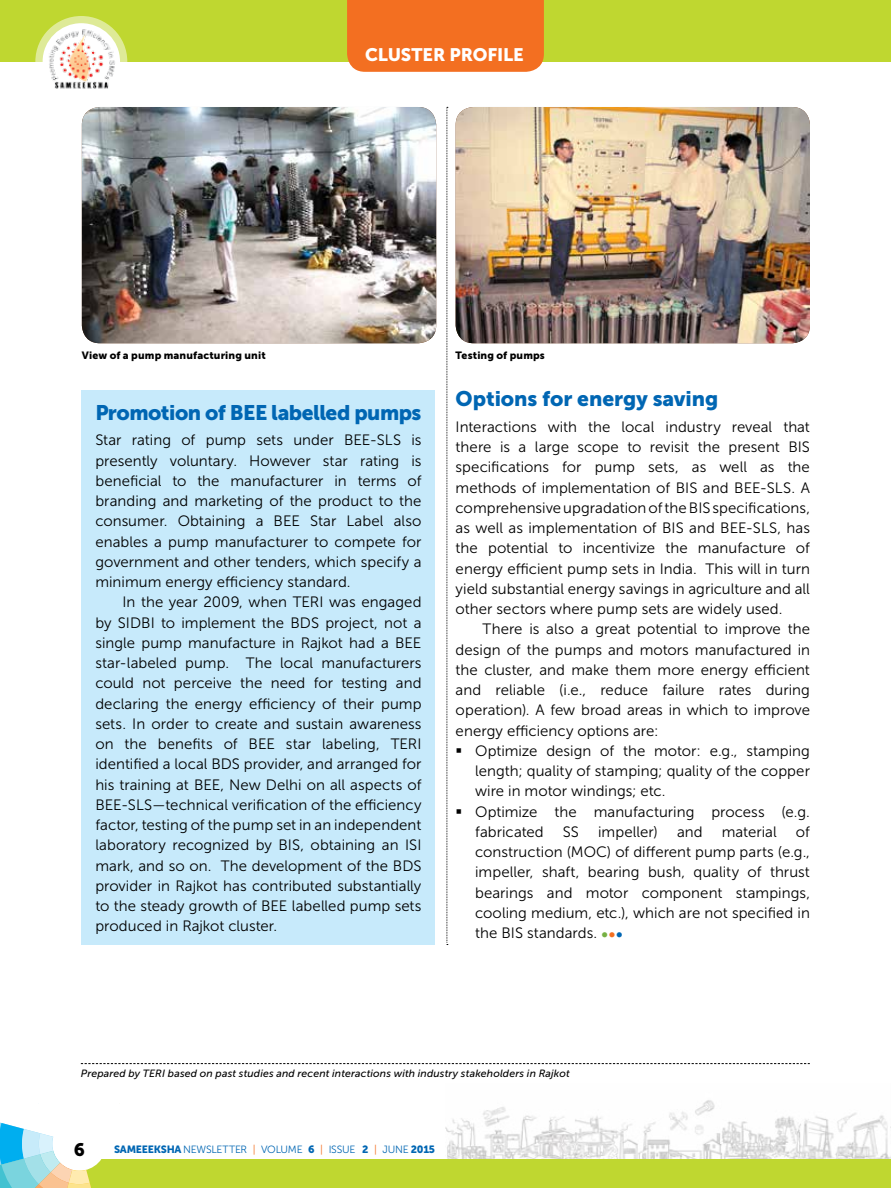
<style>
.page{position:relative;width:891px;height:1188px;background:#fff}
.page>*{position:absolute;margin:0;border:0;box-sizing:border-box;transform-origin:0 0}
.t1{font:21px "Museo Sans 900";letter-spacing:-.02em;color:#0066b3}
.t2{font:18px "Museo Sans 900";letter-spacing:-.01em;color:#fff}
.t3{font:18px "Museo Sans 900";color:#000}
.t4{font:15px/20.2px "Museo Sans 300";letter-spacing:.005em;color:#000;text-align:justify}
.t5{font:italic 10.5px "Museo Sans 500";letter-spacing:.015em;color:#000}
.t6{font:10.5px "Museo Sans 300";letter-spacing:-.02em;color:#0066b3}
.t7{font:10.5px "Museo Sans 900";letter-spacing:.015em;color:#000}
.s1{font-size:18px;color:#76b043}
.s2{font-size:18px;color:#f36f21}
.s3{font-size:18px;color:#0066b3}
.s4{font-family:"Museo Sans 900"}
.s5{color:#f36f21}
</style>
<div class="page">
<img style="left:445px;top:1100px;width:446px;height:59px">
<div style="left:0;top:0;width:891px;height:62px;background:#bfd730"></div>
<div style="left:0;top:1159px;width:891px;height:29px;background:#bfd730"></div>
<svg style="left:0;top:1122px;width:102px;height:66px"></svg>
<svg style="left:35px;top:16px;width:92px;height:91px"></svg>
<div style="left:43px;top:23px;width:77px;height:77px;background:#fff;border-radius:50%"></div>
<img style="left:45px;top:26px;width:74px;height:66px">
<svg style="left:447px;top:107px;width:1px;height:838px"></svg>
<div style="left:347px;top:0;width:197px;height:72px;background:#f36f21"></div>
<svg style="left:81px;top:1063px;width:729px;height:1px"></svg>
<div style="left:82px;top:390px;width:353px;height:555px;background:#c7eafb"></div>
<img style="left:82px;top:107px;width:354px;height:236px">
<img style="left:456px;top:107px;width:354px;height:236px">
<p class="t2" style="left:365px;top:44px;width:160px">CLUSTER PROFILE</p>
<p class="t7" style="left:82px;top:350px;width:185px">View of a pump manufacturing unit</p>
<p class="t7" style="left:456px;top:350px;width:91px">Testing of pumps</p>
<h1 class="t1" style="left:95px;top:400px;width:328px">Promotion of BEE labelled pumps</h1>
<p class="t4" style="left:95px;top:430px;width:328px">Star rating of pump sets under BEE-SLS is presently voluntary. However star rating is beneficial to the manufacturer in terms of branding and marketing of the product to the consumer. Obtaining a BEE Star Label also enables a pump manufacturer to compete for government and other tenders, which specify a minimum energy efficiency standard.</p>
<p class="t4" style="left:95px;top:592px;width:328px;text-indent:27px">In the year 2009, when TERI was engaged by SIDBI to implement the BDS project, not a single pump manufacture in Rajkot had a BEE star-labeled pump. The local manufacturers could not perceive the need for testing and declaring the energy efficiency of their pump sets. In order to create and sustain awareness on the benefits of BEE star labeling, TERI identified a local BDS provider, and arranged for his training at BEE, New Delhi on all aspects of BEE-SLS—technical verification of the efficiency factor, testing of the pump set in an independent laboratory recognized by BIS, obtaining an ISI mark, and so on. The development of the BDS provider in Rajkot has contributed substantially to the steady growth of BEE labelled pump sets produced in Rajkot cluster.</p>
<h1 class="t1" style="left:456px;top:387px;width:264px">Options for energy saving</h1>
<p class="t4" style="left:456px;top:417px;width:356px">Interactions with the local industry reveal that there is a large scope to revisit the present BIS specifications for pump sets, as well as the methods of implementation of BIS and BEE-SLS. A comprehensive upgradation of the BIS specifications, as well as implementation of BIS and BEE-SLS, has the potential to incentivize the manufacture of energy efficient pump sets in India. This will in turn yield substantial energy savings in agriculture and all other sectors where pump sets are widely used.</p>
<p class="t4" style="left:456px;top:619px;width:356px;text-indent:27px">There is also a great potential to improve the design of the pumps and motors manufactured in the cluster, and make them more energy efficient and reliable (i.e., reduce failure rates during operation). A few broad areas in which to improve energy efficiency options are:</p>
<p class="t4" style="left:475px;top:741px;width:336px;text-align:left">Optimize design of the motor: e.g., stamping length; quality of stamping; quality of the copper wire in motor windings; etc.<br>Optimize the manufacturing process (e.g. fabricated</p>
<p class="t4" style="left:563px;top:822px;width:18px">SS</p>
<p class="t4" style="left:598px;top:822px;width:61px">impeller)</p>
<p class="t4" style="left:677px;top:822px;width:27px">and</p>
<p class="t4" style="left:722px;top:822px;width:57px">material</p>
<p class="t4" style="left:475px;top:822px;width:336px;text-indent:321px">of construction (MOC) of different pump parts (e.g., impeller, shaft, bearing bush, quality of thrust bearings and motor component stampings, cooling medium, etc.), which are not specified in the BIS standards. <span class="s1">•</span><span class="s2">•</span><span class="s3">•</span></p>
<p class="t5" style="left:81px;top:1067px;width:490px">Prepared by TERI based on past studies and recent interactions with industry stakeholders in Rajkot</p>
<p class="t3" style="left:74px;top:1139px;width:13px">6</p>
<p class="t6" style="left:114px;top:1144px;width:323px"><span class="s4">SAMEEEKSHA</span> NEWSLETTER <span class="s5">|</span> VOLUME <span class="s4">6</span> <span class="s5">|</span> ISSUE <span class="s4">2</span> <span class="s5">|</span> JUNE <span class="s4">2015</span></p>
</div>
